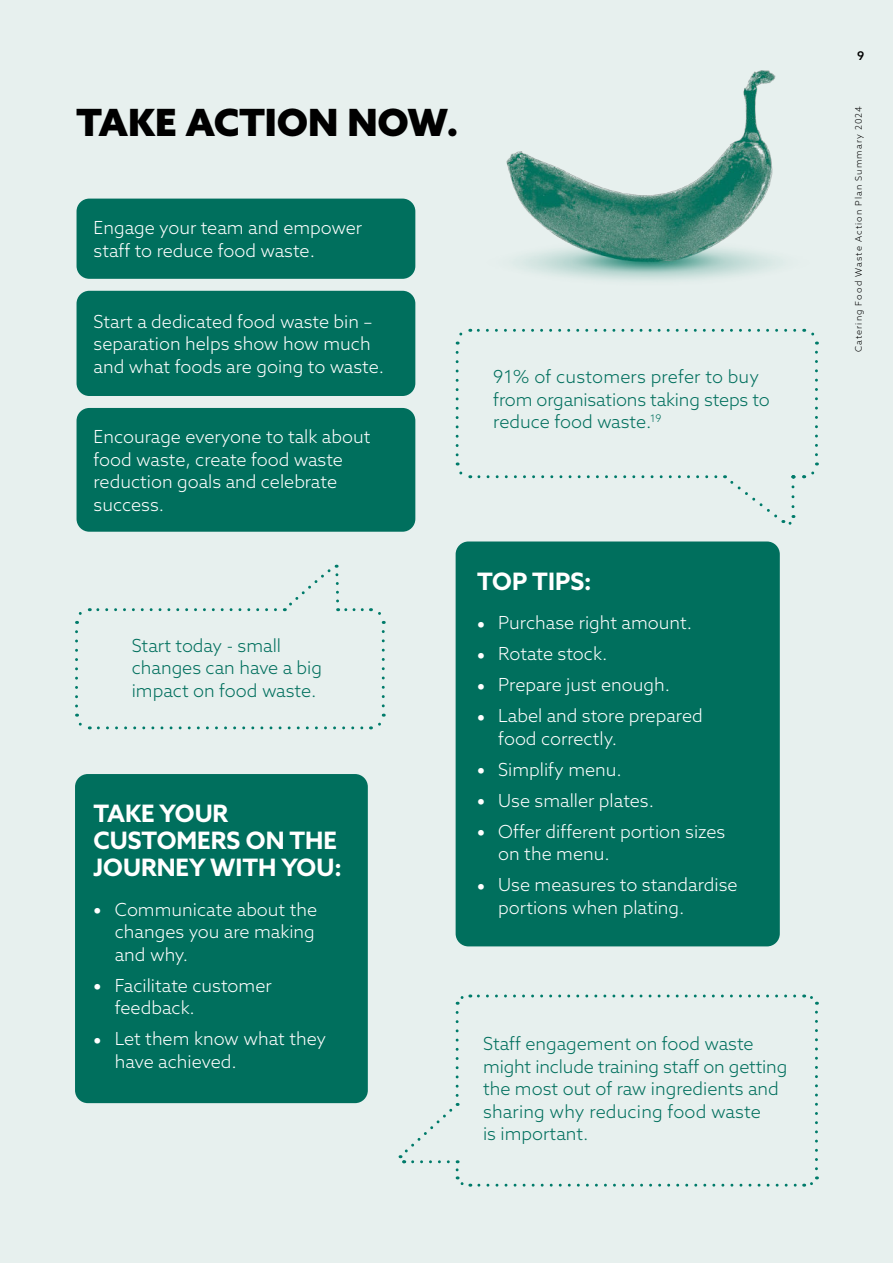
<style>
.page{position:relative;width:893px;height:1263px;background:#e7f0ee}
.page>*{position:absolute;margin:0;border:0;box-sizing:border-box;transform-origin:0 0}
.t1{font:900 37.5px "Azo Sans";color:#000}
.t2{font:700 24px/27px "Azo Sans";color:#fff}
.t3{font:300 18px/22.5px "Azo Sans";color:#fff}
.t4{font:300 18px/22.5px "Azo Sans";color:#006f5d}
.t5{font:500 12px "Azo Sans";color:#000}
.t6{font:300 9px "Azo Sans";letter-spacing:.12em;color:#000}
.s1{font-weight:900;font-size:21px}
</style>
<div class="page">
<div style="left:75px;top:774px;width:293px;height:329px;background:#006f5d;border-radius:13px"></div>
<div style="left:456px;top:541px;width:324px;height:405px;background:#006f5d;border-radius:13px"></div>
<div style="left:77px;top:199px;width:338px;height:80px;background:#006f5d;border-radius:13px"></div>
<div style="left:77px;top:291px;width:338px;height:105px;background:#006f5d;border-radius:13px"></div>
<div style="left:77px;top:408px;width:338px;height:124px;background:#006f5d;border-radius:13px"></div>
<svg style="left:804px;top:328px;width:14px;height:127px"></svg>
<svg style="left:455px;top:329px;width:340px;height:16px"></svg>
<svg style="left:456px;top:352px;width:15px;height:127px"></svg>
<svg style="left:479px;top:462px;width:340px;height:63px"></svg>
<svg style="left:804px;top:994px;width:14px;height:175px"></svg>
<svg style="left:455px;top:994px;width:340px;height:11px"></svg>
<svg style="left:398px;top:1012px;width:73px;height:175px"></svg>
<svg style="left:479px;top:1176px;width:340px;height:11px"></svg>
<img style="left:506px;top:70px;width:270px;height:211px">
<svg style="left:370px;top:608px;width:15px;height:98px"></svg>
<svg style="left:283px;top:565px;width:79px;height:46px"></svg>
<svg style="left:75px;top:608px;width:200px;height:16px"></svg>
<svg style="left:75px;top:632px;width:15px;height:98px"></svg>
<svg style="left:98px;top:714px;width:288px;height:15px"></svg>
<h1 class="t1" style="left:77px;top:108px;width:384px">TAKE ACTION NOW.</h1>
<p class="t3" style="left:94px;top:218px;width:270px">Engage your team and empower staff to reduce food waste.</p>
<p class="t3" style="left:94px;top:311px;width:292px">Start a dedicated food waste bin – separation helps show how much and what foods are going to waste.</p>
<p class="t3" style="left:94px;top:427px;width:278px">Encourage everyone to talk about food waste, create food waste reduction goals and celebrate success.</p>
<p class="t4" style="left:132px;top:635px;width:192px">Start today - small changes can have a big impact on food waste.</p>
<h2 class="t2" style="left:94px;top:802px;width:250px">TAKE YOUR<br>CUSTOMERS ON THE<br>JOURNEY WITH YOU:</h2>
<p class="t3" style="left:115px;top:899px;width:204px;text-indent:-21px"><span class="s1">•</span> Communicate about the changes you are making and why.</p>
<p class="t3" style="left:115px;top:975px;width:158px;text-indent:-21px"><span class="s1">•</span> Facilitate customer feedback.</p>
<p class="t3" style="left:115px;top:1029px;width:213px;text-indent:-21px"><span class="s1">•</span> Let them know what they have achieved.</p>
<p class="t4" style="left:493px;top:367px;width:278px">91% of customers prefer to buy from organisations taking steps to reduce food waste.<sup>19</sup></p>
<h2 class="t2" style="left:477px;top:570px;width:116px">TOP TIPS:</h2>
<p class="t3" style="left:477px;top:613px;width:217px"><span class="s1">•</span> Purchase right amount.</p>
<p class="t3" style="left:477px;top:644px;width:132px"><span class="s1">•</span> Rotate stock.</p>
<p class="t3" style="left:477px;top:675px;width:195px"><span class="s1">•</span> Prepare just enough.</p>
<p class="t3" style="left:498px;top:706px;width:206px;text-indent:-21px"><span class="s1">•</span> Label and store prepared food correctly.</p>
<p class="t3" style="left:477px;top:759px;width:146px"><span class="s1">•</span> Simplify menu.</p>
<p class="t3" style="left:477px;top:790px;width:179px"><span class="s1">•</span> Use smaller plates.</p>
<p class="t3" style="left:498px;top:821px;width:229px;text-indent:-21px"><span class="s1">•</span> Offer different portion sizes on the menu.</p>
<p class="t3" style="left:498px;top:875px;width:241px;text-indent:-21px"><span class="s1">•</span> Use measures to standardise portions when plating.</p>
<p class="t4" style="left:483px;top:1034px;width:306px">Staff engagement on food waste might include training staff on getting the most out of raw ingredients and sharing why reducing food waste<br>is important.</p>
<p class="t5" style="left:857px;top:51px;width:9px">9</p>
<p class="t6" style="left:855px;top:352px;width:248px;rotate:-90deg">Catering Food Waste Action Plan Summary 2024</p>
</div>
